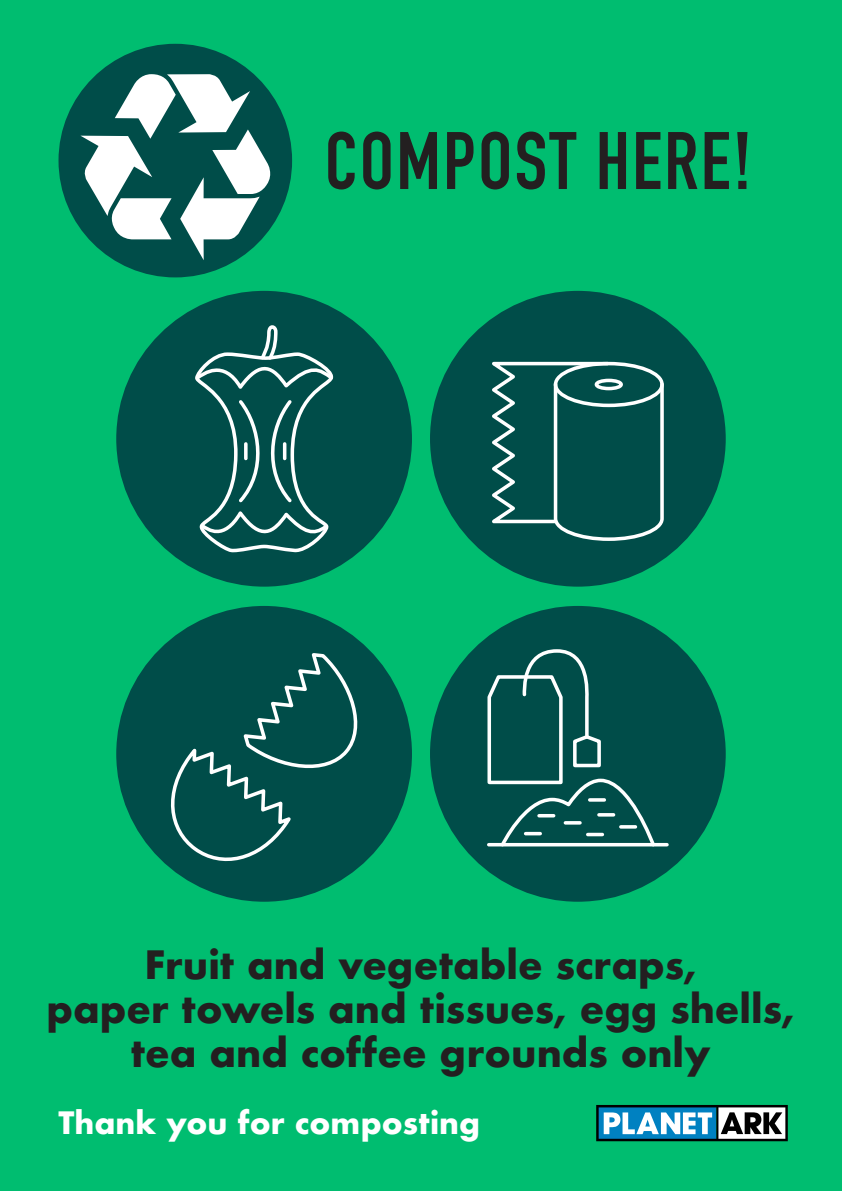
<style>
.page{position:relative;width:842px;height:1191px;background:#00bd70}
.page>*{position:absolute;margin:0;border:0;box-sizing:border-box;transform-origin:0 0}
.t1{font:80px "DIN Engschrift";letter-spacing:.03em;color:#231f20}
.t2{font:700 38px/44px "Futura";color:#231f20;text-align:center}
.t3{font:700 30px "Futura";color:#fff}
</style>
<div class="page">
<div style="left:116px;top:291px;width:296px;height:295px;background:#004d49;border-radius:50%"></div>
<svg style="left:195px;top:325px;width:139px;height:227px"></svg>
<hr style="left:283px;top:444px;width:3px;height:14px;background:#fff">
<svg style="left:244px;top:444px;width:4px;height:14px"></svg>
<div style="left:116px;top:606px;width:296px;height:295px;background:#004d49;border-radius:50%"></div>
<div style="left:430px;top:291px;width:296px;height:295px;background:#004d49;border-radius:50%"></div>
<svg style="left:596px;top:1105px;width:192px;height:36px;background:#618da3"></svg>
<div style="left:59px;top:44px;width:233px;height:233px;background:#004d49;border-radius:50%"></div>
<svg style="left:80px;top:74px;width:194px;height:186px"></svg>
<svg style="left:492px;top:361px;width:172px;height:180px"></svg>
<svg style="left:159px;top:650px;width:212px;height:223px"></svg>
<div style="left:430px;top:606px;width:296px;height:295px;background:#004d49;border-radius:50%"></div>
<svg style="left:487px;top:649px;width:170px;height:198px"></svg>
<hr style="left:489px;top:843px;width:178px;height:3px;background:#fff">
<hr style="left:526px;top:832px;width:14px;height:3px;background:#fff">
<hr style="left:539px;top:814px;width:15px;height:3px;background:#fff">
<hr style="left:565px;top:821px;width:15px;height:3px;background:#fff">
<svg style="left:588px;top:832px;width:14px;height:4px"></svg>
<hr style="left:621px;top:825px;width:14px;height:3px;background:#fff">
<hr style="left:599px;top:813px;width:15px;height:3px;background:#fff">
<hr style="left:590px;top:798px;width:14px;height:3px;background:#fff">
<p class="t1" style="left:325px;top:114px;width:429px">COMPOST HERE!</p>
<p class="t2" style="left:47px;top:943px;width:750px">Fruit and vegetable scraps,<br>paper towels and tissues, egg shells, tea and coffee grounds only</p>
<p class="t3" style="left:59px;top:1100px;width:423px">Thank you for composting</p>
</div>
